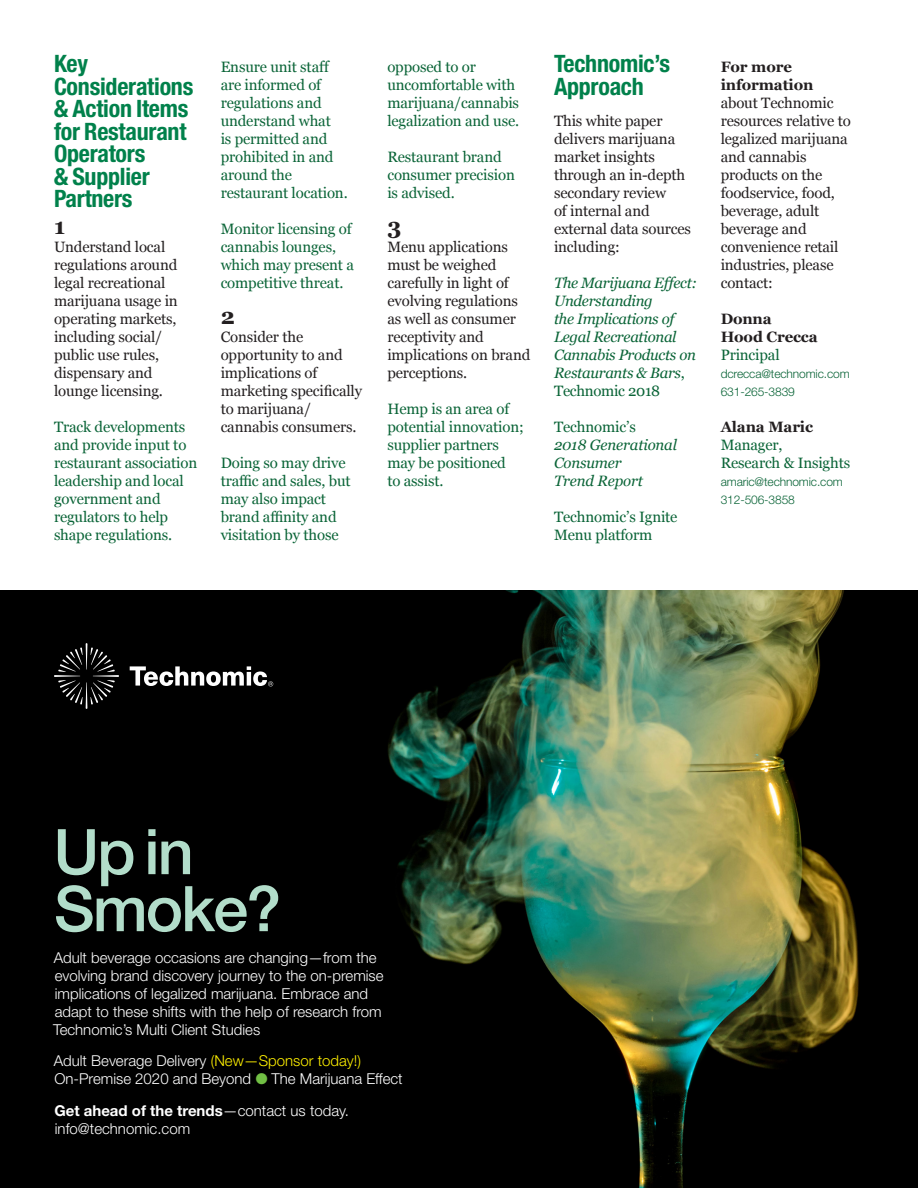
<style>
.page{position:relative;width:918px;height:1188px;background:#fff}
.page>*{position:absolute;margin:0;border:0;box-sizing:border-box;transform-origin:0 0}
.AD_Headline{font:500 63px/57px "Helvetica Neue LT Std";letter-spacing:-.03em;color:#b2ddca}
.Section_Header{font:700 condensed 24px/22.5px "Helvetica Neue LT Std";letter-spacing:-.01em;color:#01814b}
.t1{font:700 22.5px "Georgia";color:#231f20}
.t2{font:15px/18px "Georgia";letter-spacing:-.01em;color:#231f20}
.t3{font:15px/18px "Georgia";letter-spacing:-.01em;color:#0a6437}
.Event_Speaker{font:300 15px/18px "Helvetica Neue LT Std";color:#fff}
.t4{font:italic 15px/18px "Georgia";letter-spacing:-.02em;color:#0a6437}
.t5{font:700 15px/18px "Georgia";letter-spacing:-.01em;color:#231f20}
.Contact_info{font:300 12px "Helvetica Neue LT Std";letter-spacing:-.01em;color:#0a6437}
.s1{font-style:normal}
.s2{font-weight:700}
.s3{color:#fff101}
.s4{font-family:"Circular Std";font-weight:400;color:#71bf44}
</style>
<div class="page">
<div style="left:0;top:591px;width:918px;height:597px;background:#000"></div>
<img style="left:273px;top:591px;width:586px;height:597px">
<svg style="left:130px;top:666px;width:143px;height:21px"></svg>
<svg style="left:54px;top:643px;width:65px;height:66px"></svg>
<p class="Section_Header" style="left:54px;top:52px;width:141px">Key<br>Considerations &amp; Action Items for Restaurant<br>Operators<br>&amp; Supplier<br>Partners</p>
<p class="t1" style="left:54px;top:209px;width:13px">1</p>
<p class="t2" style="left:54px;top:237px;width:125px">Understand local regulations around legal recreational marijuana usage in operating markets, including social/ public use rules, dispensary and lounge licensing.</p>
<p class="t3" style="left:54px;top:417px;width:145px">Track developments and provide input to restaurant association leadership and local government and regulators to help shape regulations.</p>
<p class="t3" style="left:221px;top:57px;width:129px">Ensure unit staff are informed of regulations and understand what<br>is permitted and prohibited in and around the restaurant location.</p>
<p class="t3" style="left:221px;top:219px;width:135px">Monitor licensing of cannabis lounges, which may present a competitive threat.</p>
<p class="t1" style="left:221px;top:299px;width:16px">2</p>
<p class="t2" style="left:221px;top:327px;width:143px">Consider the opportunity to and implications of marketing specifically to marijuana/ cannabis consumers.</p>
<p class="t3" style="left:221px;top:453px;width:132px">Doing so may drive traffic and sales, but may also impact brand affinity and visitation by those</p>
<p class="t3" style="left:387px;top:57px;width:133px">opposed to or uncomfortable with marijuana/cannabis legalization and use.</p>
<p class="t3" style="left:387px;top:147px;width:129px">Restaurant brand consumer precision is advised.</p>
<p class="t1" style="left:387px;top:209px;width:16px">3</p>
<p class="t2" style="left:387px;top:237px;width:144px">Menu applications must be weighed carefully in light of evolving regulations as well as consumer receptivity and implications on brand perceptions.</p>
<p class="t3" style="left:387px;top:399px;width:138px">Hemp is an area of potential innovation; supplier partners may be positioned<br>to assist.</p>
<p class="Section_Header" style="left:554px;top:52px;width:118px">Technomic’s<br>Approach</p>
<p class="t2" style="left:554px;top:111px;width:139px">This white paper delivers marijuana market insights through an in-depth secondary review<br>of internal and external data sources including:</p>
<p class="t4" style="left:554px;top:273px;width:145px">The Marijuana Effect:<br>Understanding<br>the Implications of<br>Legal Recreational<br>Cannabis Products on<br>Restaurants &amp; Bars<span class="s1">,<br>Technomic 2018</span></p>
<p class="t4" style="left:554px;top:417px;width:125px"><span class="s1">Technomic’s<br></span>2018 Generational<br>Consumer<br>Trend Report</p>
<p class="t3" style="left:554px;top:507px;width:125px">Technomic’s Ignite<br>Menu platform</p>
<p class="t2" style="left:721px;top:57px;width:132px"><span class="s2">For more information </span>about Technomic resources relative to legalized marijuana and cannabis products on the foodservice, food, beverage, adult beverage and convenience retail industries, please contact:</p>
<p class="t5" style="left:721px;top:309px;width:99px">Donna<br>Hood Crecca</p>
<p class="t3" style="left:721px;top:345px;width:60px">Principal</p>
<p class="Contact_info" style="left:721px;top:366px;width:131px">dcrecca@technomic.com</p>
<p class="Contact_info" style="left:721px;top:384px;width:76px">631-265-3839</p>
<p class="t5" style="left:721px;top:417px;width:94px">Alana Maric</p>
<p class="t3" style="left:721px;top:435px;width:131px">Manager,<br>Research &amp; Insights</p>
<p class="Contact_info" style="left:721px;top:474px;width:124px">amaric@technomic.com</p>
<p class="Contact_info" style="left:721px;top:492px;width:76px">312-506-3858</p>
<p class="AD_Headline" style="left:54px;top:823px;width:229px">Up in<br>Smoke?</p>
<p class="Event_Speaker" style="left:53px;top:948px;width:332px">Adult beverage occasions are changing—from the evolving brand discovery journey to the on-premise implications of legalized marijuana. Embrace and adapt to these shifts with the help of research from Technomic’s Multi Client Studies</p>
<p class="Event_Speaker" style="left:54px;top:1052px;width:350px">Adult Beverage Delivery <span class="s3">(New—Sponsor today!)<br></span>On-Premise 2020 and Beyond <span class="s4">●</span> The Marijuana Effect</p>
<p class="Event_Speaker" style="left:54px;top:1101px;width:296px"><span class="s2">Get ahead of the trends</span>—contact us today. info@technomic.com</p>
</div>
